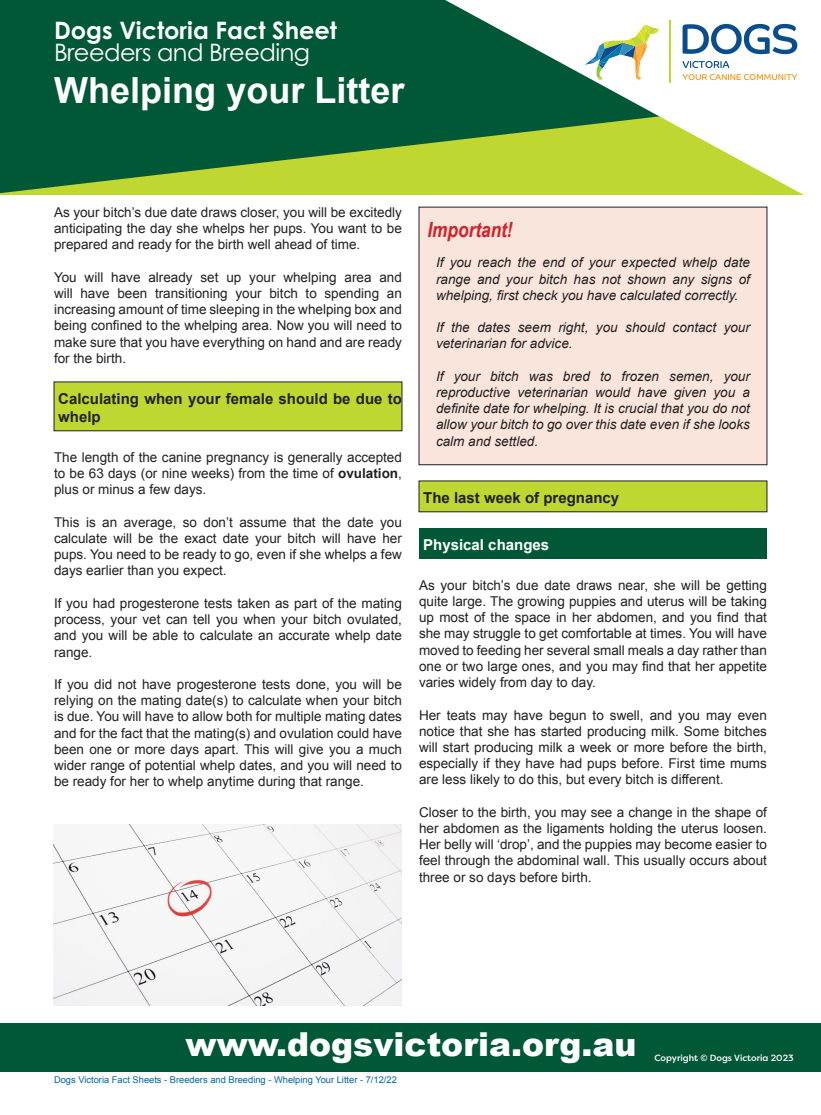
<style>
.page{position:relative;width:821px;height:1115px;background:#fff}
.page>*{position:absolute;margin:0;border:0;box-sizing:border-box;transform-origin:0 0}
.t1{font:700 36px "Arial";color:#fff}
.t2{font:900 33px "Arial";color:#fff}
.t3{font:700 24px "Century Gothic Pro";color:#fff}
.t4{font:24px "Century Gothic Pro";letter-spacing:-.02em;color:#fff}
.t5{font:italic 700 21px "Arial Narrow";color:#d1232a}
.t6{font:700 15px/18px "Arial";color:#231f20}
.t7{font:700 15px "Arial";color:#fff}
.t8{font:13.5px/16.2px "Arial";color:#231f20;text-align:justify}
.t9{font:italic 13.5px/16.2px "Arial";color:#231f20;text-align:justify}
.t10{font:9.3px "Arial";color:#0163a7}
.t11{font:500 9px "Filson Pro";color:#fff}
.s1{font-weight:700}
</style>
<div class="page">
<div style="left:0;top:1022px;width:821px;height:49px;background:#015836"></div>
<div style="left:54px;top:382px;width:348px;height:48px;background:#c1d731"></div>
<div style="left:54px;top:381px;width:348px;height:50px;border:1px solid #231f20"></div>
<div style="left:419px;top:207px;width:348px;height:257px;background:#f9e5dc"></div>
<div style="left:419px;top:481px;width:348px;height:30px;background:#c1d731"></div>
<div style="left:419px;top:480px;width:348px;height:32px;border:1px solid #231f20"></div>
<div style="left:419px;top:527px;width:348px;height:31px;background:#015836"></div>
<svg style="left:0;top:0;width:445px;height:193px;background:#1a6835"></svg>
<svg style="left:445px;top:0;width:359px;height:195px"></svg>
<svg style="left:682px;top:24px;width:115px;height:30px"></svg>
<svg style="left:682px;top:61px;width:47px;height:7px"></svg>
<svg style="left:682px;top:74px;width:115px;height:6px"></svg>
<hr style="left:669px;top:21px;width:1px;height:62px;background:#c1d731">
<svg style="left:581px;top:24px;width:79px;height:56px"></svg>
<img style="left:54px;top:824px;width:348px;height:181px">
<p class="t3" style="left:54px;top:15px;width:284px">Dogs Victoria Fact Sheet</p>
<p class="t4" style="left:54px;top:38px;width:257px">Breeders and Breeding</p>
<p class="t1" style="left:54px;top:67px;width:352px">Whelping your Litter</p>
<p class="t8" style="left:54px;top:204px;width:349px">As your bitch’s due date draws closer, you will be excitedly anticipating the day she whelps her pups. You want to be prepared and ready for the birth well ahead of time.</p>
<p class="t8" style="left:54px;top:269px;width:349px">You will have already set up your whelping area and will have been transitioning your bitch to spending an increasing amount of time sleeping in the whelping box and being confined to the whelping area. Now you will need to make sure that you have everything on hand and are ready for the birth.</p>
<p class="t6" style="left:58px;top:390px;width:345px">Calculating when your female should be due to whelp</p>
<p class="t8" style="left:54px;top:449px;width:349px">The length of the canine pregnancy is generally accepted to be 63 days (or nine weeks) from the time of <span class="s1">ovulation</span>, plus or minus a few days.</p>
<p class="t8" style="left:54px;top:514px;width:349px">This is an average, so don’t assume that the date you calculate will be the exact date your bitch will have her pups. You need to be ready to go, even if she whelps a few days earlier than you expect.</p>
<p class="t8" style="left:54px;top:595px;width:349px">If you had progesterone tests taken as part of the mating process, your vet can tell you when your bitch ovulated, and you will be able to calculate an accurate whelp date range.</p>
<p class="t8" style="left:54px;top:676px;width:349px">If you did not have progesterone tests done, you will be relying on the mating date(s) to calculate when your bitch is due. You will have to allow both for multiple mating dates and for the fact that the mating(s) and ovulation could have been one or more days apart. This will give you a much wider range of potential whelp dates, and you will need to be ready for her to whelp anytime during that range.</p>
<p class="t5" style="left:427px;top:213px;width:87px">Important!</p>
<p class="t9" style="left:436px;top:254px;width:315px">If you reach the end of your expected whelp date range and your bitch has not shown any signs of whelping, first check you have calculated correctly.</p>
<p class="t9" style="left:436px;top:319px;width:315px">If the dates seem right, you should contact your veterinarian for advice.</p>
<p class="t9" style="left:436px;top:368px;width:315px">If your bitch was bred to frozen semen, your reproductive veterinarian would have given you a definite date for whelping. It is crucial that you do not allow your bitch to go over this date even if she looks calm and settled.</p>
<p class="t6" style="left:423px;top:489px;width:197px">The last week of pregnancy</p>
<p class="t7" style="left:423px;top:535px;width:127px">Physical changes</p>
<p class="t8" style="left:419px;top:577px;width:349px">As your bitch’s due date draws near, she will be getting quite large. The growing puppies and uterus will be taking up most of the space in her abdomen, and you find that she may struggle to get comfortable at times. You will have moved to feeding her several small meals a day rather than one or two large ones, and you may find that her appetite varies widely from day to day.</p>
<p class="t8" style="left:419px;top:706px;width:349px">Her teats may have begun to swell, and you may even notice that she has started producing milk. Some bitches will start producing milk a week or more before the birth, especially if they have had pups before. First time mums are less likely to do this, but every bitch is different.</p>
<p class="t8" style="left:419px;top:803px;width:349px">Closer to the birth, you may see a change in the shape of her abdomen as the ligaments holding the uterus loosen.<br>Her belly will ‘drop’, and the puppies may become easier to feel through the abdominal wall. This usually occurs about three or so days before birth.</p>
<p class="t2" style="left:185px;top:1019px;width:452px">www.dogsvictoria.org.au</p>
<p class="t10" style="left:54px;top:1073px;width:344px">Dogs Victoria Fact Sheets - Breeders and Breeding - Whelping Your Litter - 7/12/22</p>
<p class="t11" style="left:654px;top:1051px;width:141px">Copyright © Dogs Victoria 2023</p>
</div>
